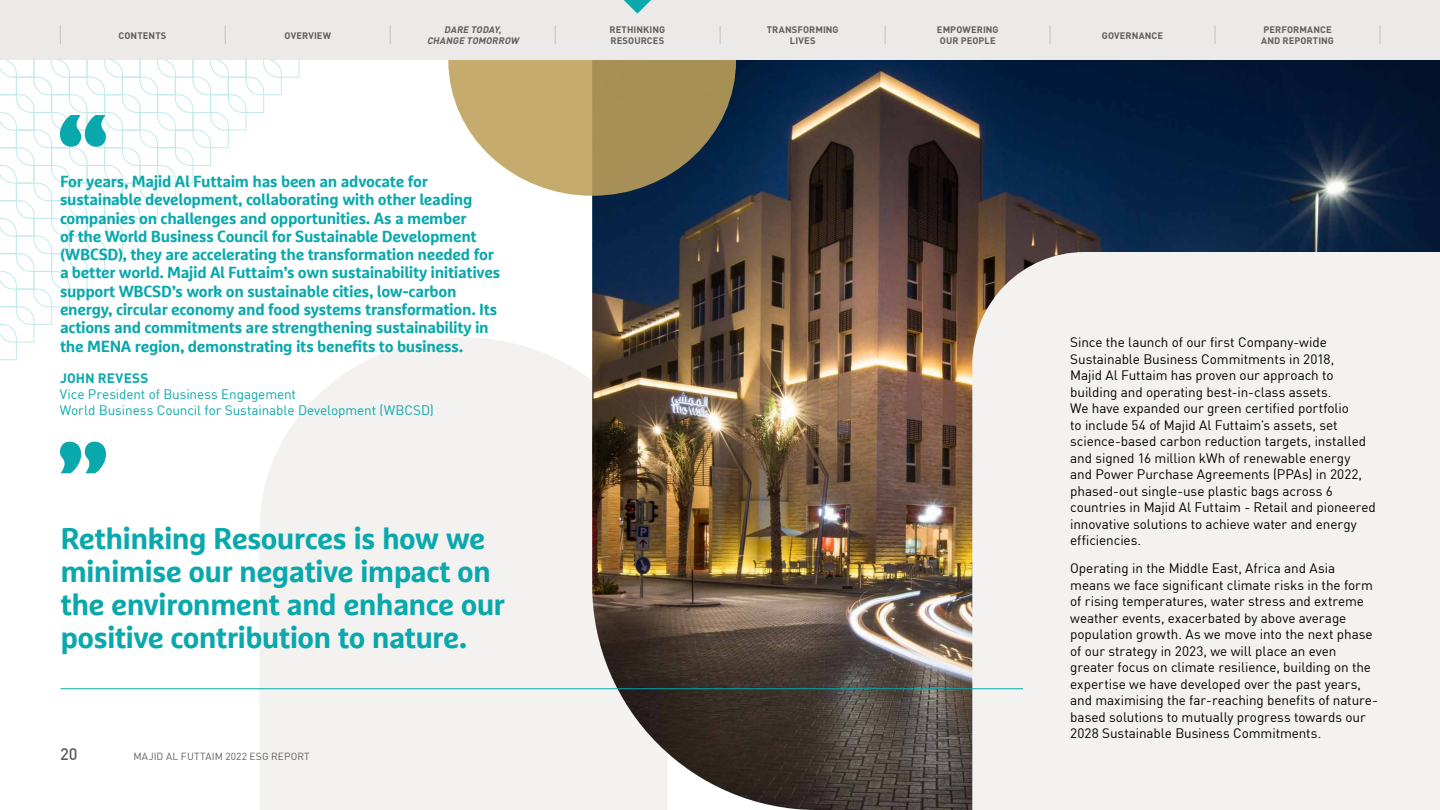
<style>
.page{position:relative;width:1440px;height:810px;background:#fff}
.page>*{position:absolute;margin:0;border:0;box-sizing:border-box;transform-origin:0 0}
.t1{font:700 30px/33px "Marselis Pro";letter-spacing:-.025em;color:#08a8ac}
.t2{font:500 16.5px "DIN Pro";color:#5f5e5e}
.t3{font:700 15.98px/18.3px "Marselis Pro";letter-spacing:-.02em;color:#08a8ac}
.t4{font:13.5px/16.5px "DIN Pro";letter-spacing:-.005em;color:#000}
.t5{font:13.5px/16.2px "DIN Pro";letter-spacing:-.005em;color:#08a8ac}
.t6{font:700 13.5px "DIN Pro";letter-spacing:.015em;color:#08a8ac}
.t7{font:10.12px "DIN Pro";letter-spacing:.02em;color:#5f5e5e}
.t8{font:700 9.38px/10.5px "DIN Pro";letter-spacing:.01em;color:#5f5e5e;text-align:center}
.t9{font:italic 700 9.38px/10.5px "DIN Pro";color:#5f5e5e;text-align:center}
</style>
<div class="page">
<div style="left:260px;top:338px;width:332px;height:472px;background:#f3f2f1"></div>
<img style="left:592px;top:60px;width:848px;height:750px">
<svg style="left:448px;top:60px;width:288px;height:136px;background:#ad9d72"></svg>
<div style="left:972px;top:252px;width:468px;height:558px;background:#f3f2f1"></div>
<hr style="left:61px;top:688px;width:962px;height:1px;background:#08a8ac">
<svg style="left:0;top:60px;width:309px;height:301px"></svg>
<svg style="left:60px;top:442px;width:46px;height:31px"></svg>
<div style="left:0;top:0;width:1440px;height:60px;background:#ebeae8"></div>
<svg style="left:1380px;top:26px;width:1px;height:18px"></svg>
<svg style="left:1215px;top:26px;width:1px;height:18px"></svg>
<svg style="left:1050px;top:26px;width:1px;height:18px"></svg>
<svg style="left:885px;top:26px;width:1px;height:18px"></svg>
<svg style="left:720px;top:26px;width:1px;height:18px"></svg>
<svg style="left:555px;top:26px;width:1px;height:18px"></svg>
<svg style="left:390px;top:26px;width:1px;height:18px"></svg>
<svg style="left:225px;top:26px;width:1px;height:18px"></svg>
<svg style="left:60px;top:26px;width:1px;height:18px"></svg>
<svg style="left:624px;top:0;width:27px;height:14px"></svg>
<p class="t8" style="left:119px;top:29px;width:49px">CONTENTS</p>
<p class="t8" style="left:285px;top:29px;width:48px">OVERVIEW</p>
<p class="t8" style="left:767px;top:24px;width:73px">TRANSFORMING<br>LIVES</p>
<p class="t9" style="left:427px;top:24px;width:96px">DARE TODAY,<br>CHANGE TOMORROW</p>
<p class="t8" style="left:610px;top:24px;width:57px;text-align:left">RETHINKING<br>RESOURCES</p>
<p class="t8" style="left:1102px;top:29px;width:63px">GOVERNANCE</p>
<p class="t8" style="left:1261px;top:24px;width:74px;text-align:left">PERFORMANCE<br>AND REPORTING</p>
<p class="t8" style="left:937px;top:24px;width:63px">EMPOWERING<br>OUR PEOPLE</p>
<p class="t3" style="left:60px;top:172px;width:442px">For years, Majid Al Futtaim has been an advocate for sustainable development, collaborating with other leading companies on challenges and opportunities. As a member<br>of the World Business Council for Sustainable Development (WBCSD), they are accelerating the transformation needed for a better world. Majid Al Futtaim’s own sustainability initiatives support WBCSD’s work on sustainable cities, low-carbon energy, circular economy and food systems transformation. Its actions and commitments are strengthening sustainability in the MENA region, demonstrating its benefits to business.</p>
<p class="t6" style="left:60px;top:367px;width:90px">JOHN REVESS</p>
<p class="t5" style="left:60px;top:385px;width:375px">Vice President of Business Engagement<br>World Business Council for Sustainable Development (WBCSD)</p>
<h1 class="t1" style="left:61px;top:521px;width:446px">Rethinking Resources is how we minimise our negative impact on the environment and enhance our positive contribution to nature.</h1>
<p class="t2" style="left:60px;top:742px;width:19px">20</p>
<p class="t7" style="left:133px;top:749px;width:178px">MAJID AL FUTTAIM 2022 ESG REPORT</p>
<p class="t4" style="left:1070px;top:333px;width:307px">Since the launch of our first Company-wide Sustainable Business Commitments in 2018,<br>Majid Al Futtaim has proven our approach to building and operating best-in-class assets.<br>We have expanded our green certified portfolio<br>to include 54 of Majid Al Futtaim’s assets, set science-based carbon reduction targets, installed and signed 16 million kWh of renewable energy<br>and Power Purchase Agreements (PPAs) in 2022, phased-out single-use plastic bags across 6 countries in Majid Al Futtaim - Retail and pioneered innovative solutions to achieve water and energy efficiencies.</p>
<p class="t4" style="left:1070px;top:559px;width:309px">Operating in the Middle East, Africa and Asia means we face significant climate risks in the form of rising temperatures, water stress and extreme weather events, exacerbated by above average population growth. As we move into the next phase of our strategy in 2023, we will place an even greater focus on climate resilience, building on the expertise we have developed over the past years, and maximising the far-reaching benefits of nature&shy;based solutions to mutually progress towards our 2028 Sustainable Business Commitments.</p>
</div>
